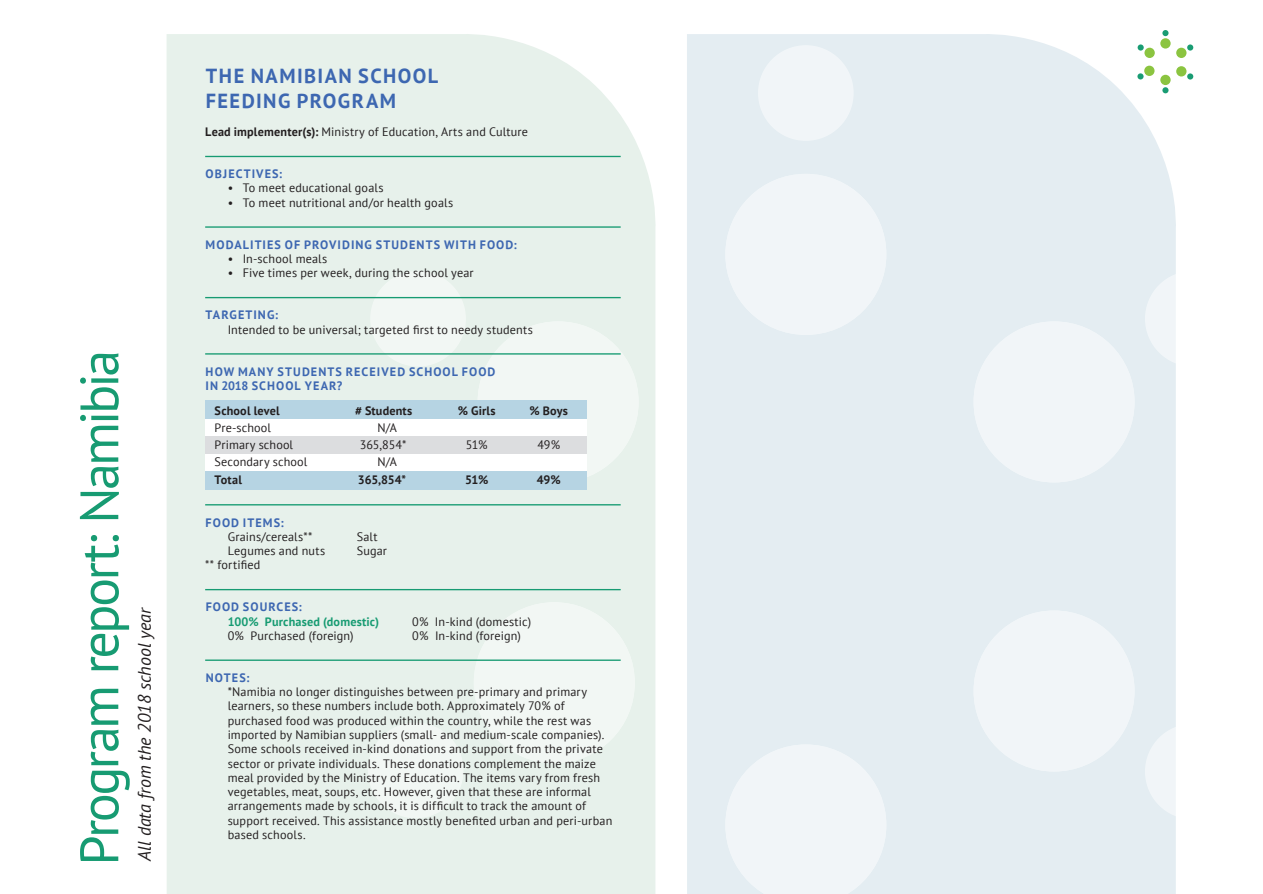
<style>
.page{position:relative;width:1263px;height:894px;background:#fff}
.page>*{position:absolute;margin:0;border:0;box-sizing:border-box;transform-origin:0 0}
.t1{font:54px "PT Sans";letter-spacing:-.05em;color:#179b72}
.t2{font:700 20.25px/24.3px "PT Sans";letter-spacing:.07em;color:#3d67b1}
.t3{font:italic 18px "PT Sans";color:#231f20}
.t4{font:12.15px/14.2px "PT Sans";letter-spacing:.015em;color:#231f20}
.t5{font:700 12.15px/14.2px "PT Sans";letter-spacing:.09em;color:#3d67b1}
.t6{font:700 12.15px "PT Sans";letter-spacing:.015em;color:#231f20}
.t7{font:700 12.15px "PT Sans";letter-spacing:.015em;color:#179b72}
.s1{font-weight:700}
</style>
<div class="page">
<div style="left:167px;top:34px;width:489px;height:859px;background:#e7f1eb"></div>
<div style="left:687px;top:31px;width:493px;height:862px;background:#e4edf2"></div>
<div style="left:477px;top:321px;width:161px;height:161px;background:#f2f7f4;border-radius:50%"></div>
<div style="left:725px;top:174px;width:161px;height:161px;background:#f1f5f8;border-radius:50%"></div>
<div style="left:973px;top:321px;width:161px;height:161px;background:#f1f5f8;border-radius:50%"></div>
<div style="left:973px;top:610px;width:161px;height:161px;background:#f1f5f8;border-radius:50%"></div>
<svg style="left:725px;top:744px;width:161px;height:149px"></svg>
<div style="left:474px;top:602px;width:161px;height:161px;background:#f2f7f4;border-radius:50%"></div>
<div style="left:1145px;top:271px;width:95px;height:95px;background:linear-gradient(to right,#f1f5f8,#fff);border-radius:50%"></div>
<div style="left:1145px;top:723px;width:95px;height:96px;background:linear-gradient(to right,#f1f5f8,#fff);border-radius:50%"></div>
<div style="left:368px;top:722px;width:95px;height:96px;background:#f2f7f4;border-radius:50%"></div>
<div style="left:370px;top:271px;width:96px;height:95px;background:#f2f7f4;border-radius:50%"></div>
<div style="left:758px;top:45px;width:95px;height:96px;background:#f1f5f8;border-radius:50%"></div>
<div style="left:1144px;top:48px;width:10px;height:10px;background:#8bc440;border-radius:50%"></div>
<div style="left:1160px;top:38px;width:10px;height:11px;background:#8bc440;border-radius:50%"></div>
<div style="left:1176px;top:48px;width:10px;height:10px;background:#8bc440;border-radius:50%"></div>
<div style="left:1176px;top:66px;width:10px;height:10px;background:#8bc440;border-radius:50%"></div>
<div style="left:1160px;top:75px;width:10px;height:10px;background:#8bc440;border-radius:50%"></div>
<div style="left:1144px;top:66px;width:10px;height:10px;background:#8bc440;border-radius:50%"></div>
<div style="left:1187px;top:44px;width:6px;height:7px;background:#199c73;border-radius:50%"></div>
<svg style="left:1187px;top:73px;width:6px;height:6px"></svg>
<svg style="left:1162px;top:87px;width:6px;height:6px"></svg>
<svg style="left:1137px;top:73px;width:6px;height:6px"></svg>
<div style="left:1137px;top:44px;width:6px;height:7px;background:#199c73;border-radius:50%"></div>
<svg style="left:1162px;top:30px;width:6px;height:6px"></svg>
<div style="left:205px;top:418px;width:382px;height:18px;background:#fff"></div>
<div style="left:205px;top:453px;width:382px;height:17px;background:#fff"></div>
<div style="left:205px;top:400px;width:382px;height:18px;background:#b6d4e3"></div>
<div style="left:205px;top:470px;width:382px;height:19px;background:#b6d4e3"></div>
<div style="left:205px;top:436px;width:382px;height:17px;background:#dcdddf"></div>
<hr style="left:205px;top:156px;width:415px;height:1px;background:#179b72">
<hr style="left:205px;top:226px;width:415px;height:2px;background:#179b72">
<hr style="left:205px;top:297px;width:415px;height:1px;background:#179b72">
<hr style="left:205px;top:353px;width:415px;height:1px;background:#179b72">
<hr style="left:205px;top:504px;width:415px;height:1px;background:#179b72">
<hr style="left:205px;top:588px;width:415px;height:2px;background:#179b72">
<hr style="left:205px;top:659px;width:415px;height:1px;background:#179b72">
<h1 class="t1" style="left:65px;top:865px;width:517px;rotate:-90deg">Program report: Namibia</h1>
<h3 class="t3" style="left:133px;top:860px;width:255px;rotate:-90deg">All data from the 2018 school year</h3>
<h2 class="t2" style="left:206px;top:63px;width:234px">THE NAMIBIAN SCHOOL<br>FEEDING PROGRAM</h2>
<p class="t4" style="left:205px;top:124px;width:324px"><span class="s1">Lead implementer(s):</span> Ministry of Education, Arts and Culture</p>
<p class="t5" style="left:206px;top:166px;width:78px">OBJECTIVES:</p>
<p class="t4" style="left:228px;top:181px;width:157px">• To meet educational goals</p>
<p class="t4" style="left:228px;top:195px;width:227px">• To meet nutritional and/or health goals</p>
<p class="t5" style="left:206px;top:237px;width:313px">MODALITIES OF PROVIDING STUDENTS WITH FOOD:</p>
<p class="t4" style="left:228px;top:251px;width:101px">• In-school meals</p>
<p class="t4" style="left:228px;top:265px;width:247px">• Five times per week, during the school year</p>
<p class="t5" style="left:206px;top:307px;width:74px">TARGETING:</p>
<p class="t4" style="left:228px;top:322px;width:307px">Intended to be universal; targeted first to needy students</p>
<p class="t5" style="left:206px;top:364px;width:291px">HOW MANY STUDENTS RECEIVED SCHOOL FOOD<br>IN 2018 SCHOOL YEAR?</p>
<p class="t6" style="left:215px;top:402px;width:67px">School level</p>
<p class="t6" style="left:355px;top:402px;width:59px"># Students</p>
<p class="t6" style="left:458px;top:402px;width:39px">% Girls</p>
<p class="t6" style="left:529px;top:402px;width:40px">% Boys</p>
<p class="t4" style="left:215px;top:420px;width:58px">Pre-school</p>
<p class="t4" style="left:377px;top:420px;width:21px">N/A</p>
<p class="t4" style="left:215px;top:437px;width:80px">Primary school</p>
<p class="t4" style="left:360px;top:437px;width:48px">365,854*</p>
<p class="t4" style="left:466px;top:437px;width:23px">51%</p>
<p class="t4" style="left:537px;top:437px;width:24px">49%</p>
<p class="t4" style="left:215px;top:454px;width:94px">Secondary school</p>
<p class="t4" style="left:377px;top:454px;width:21px">N/A</p>
<p class="t6" style="left:215px;top:472px;width:29px">Total</p>
<p class="t6" style="left:358px;top:472px;width:50px">365,854*</p>
<p class="t6" style="left:465px;top:472px;width:25px">51%</p>
<p class="t6" style="left:537px;top:472px;width:25px">49%</p>
<p class="t5" style="left:206px;top:514px;width:79px">FOOD ITEMS:</p>
<p class="t4" style="left:228px;top:529px;width:86px">Grains/cereals**</p>
<p class="t4" style="left:357px;top:529px;width:22px">Salt</p>
<p class="t4" style="left:228px;top:543px;width:99px">Legumes and nuts</p>
<p class="t4" style="left:357px;top:543px;width:32px">Sugar</p>
<p class="t4" style="left:205px;top:557px;width:57px">** fortified</p>
<p class="t5" style="left:206px;top:599px;width:98px">FOOD SOURCES:</p>
<p class="t7" style="left:228px;top:613px;width:153px">100% Purchased (domestic)</p>
<p class="t4" style="left:412px;top:613px;width:120px">0% In-kind (domestic)</p>
<p class="t4" style="left:228px;top:628px;width:127px">0% Purchased (foreign)</p>
<p class="t4" style="left:412px;top:628px;width:110px">0% In-kind (foreign)</p>
<p class="t5" style="left:206px;top:670px;width:45px">NOTES:</p>
<p class="t4" style="left:228px;top:684px;width:386px">*Namibia no longer distinguishes between pre-primary and primary learners, so these numbers include both. Approximately 70% of purchased food was produced within the country, while the rest was imported by Namibian suppliers (small- and medium-scale companies).<br>Some schools received in-kind donations and support from the private sector or private individuals. These donations complement the maize meal provided by the Ministry of Education. The items vary from fresh vegetables, meat, soups, etc. However, given that these are informal arrangements made by schools, it is difficult to track the amount of support received. This assistance mostly benefited urban and peri-urban based schools.</p>
</div>
